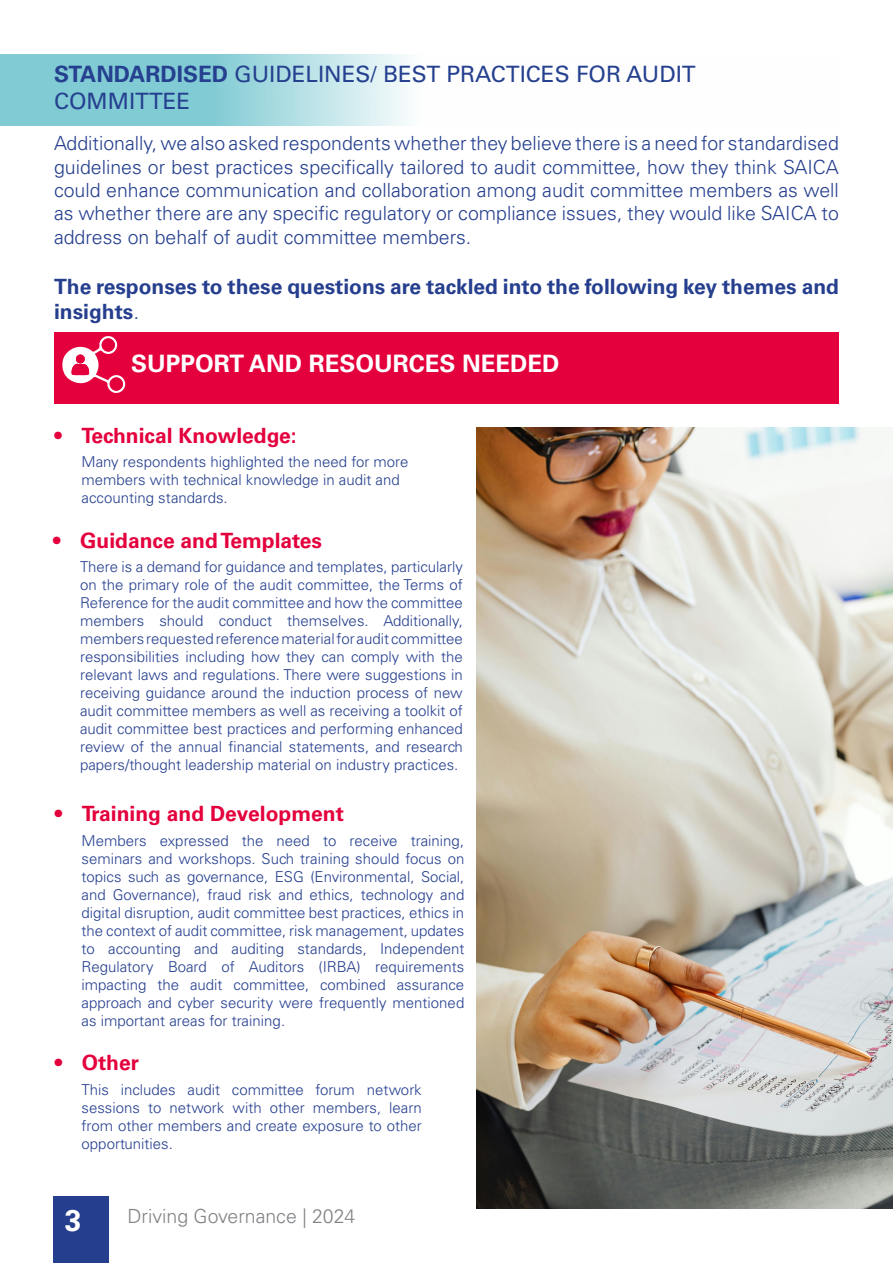
<style>
.page{position:relative;width:893px;height:1263px;background:#fff}
.page>*{position:absolute;margin:0;border:0;box-sizing:border-box;transform-origin:0 0}
.t1{font:700 30px "Univers LT Std";color:#fff}
.t2{font:700 24px "Univers LT Std";color:#fff}
.t3{font:22.5px "Univers LT Std";color:#25408f}
.t4{font:700 21px/25.2px "Univers LT Std";color:#253f8e}
.t5{font:700 21px "Univers LT Std";color:#e4003d}
.t6{font:300 19.5px/23.4px "Univers LT Std";color:#253f8e;text-align:justify}
.t7{font:300 19.5px "Univers LT Std";color:#808285}
.t8{font:300 15px/18px "Univers LT Std";color:#253f8e;text-align:justify}
.s1{font-weight:700}
.s2{font-weight:300}
</style>
<div class="page">
<div style="left:53px;top:1197px;width:55px;height:66px;background:#253f8e"></div>
<svg style="left:0;top:54px;width:407px;height:71px;fill:#81cbd4"></svg>
<div style="left:54px;top:333px;width:785px;height:71px;background:#e4003d"></div>
<svg style="left:62px;top:336px;width:64px;height:57px"></svg>
<div style="left:110px;top:377px;width:13px;height:14px;background:#e4003d;border-radius:50%"></div>
<div style="left:102px;top:338px;width:13px;height:14px;background:#e4003d;border-radius:50%"></div>
<div style="left:76px;top:354px;width:9px;height:9px;background:#e4003d;border-radius:50%"></div>
<img style="left:476px;top:428px;width:417px;height:781px">
<p class="t3" style="left:54px;top:61px;width:643px"><span class="s1">STANDARDISED</span> GUIDELINES/ BEST PRACTICES FOR AUDIT</p>
<p class="t3" style="left:54px;top:88px;width:138px">COMMITTEE</p>
<p class="t6" style="left:54px;top:132px;width:786px">Additionally, we also asked respondents whether they believe there is a need for standardised guidelines or best practices specifically tailored to audit committee, how they think SAICA could enhance communication and collaboration among audit committee members as well as whether there are any specific regulatory or compliance issues, they would like SAICA to address on behalf of audit committee members.</p>
<p class="t4" style="left:54px;top:274px;width:786px">The responses to these questions are tackled into the following key themes and insights<span class="s2">.</span></p>
<p class="t2" style="left:131px;top:350px;width:430px">SUPPORT AND RESOURCES NEEDED</p>
<p class="t5" style="left:55px;top:423px;width:243px">• Technical Knowledge:</p>
<p class="t8" style="left:82px;top:453px;width:329px;text-align:left">Many respondents highlighted the need for more members with technical knowledge in audit and accounting standards.</p>
<p class="t5" style="left:53px;top:528px;width:270px">• Guidance and Templates</p>
<p class="t8" style="left:80px;top:557px;width:384px">There is a demand for guidance and templates, particularly on the primary role of the audit committee, the Terms of Reference for the audit committee and how the committee members should conduct themselves. Additionally, members requested reference material for audit committee responsibilities including how they can comply with the relevant laws and regulations. There were suggestions in receiving guidance around the induction process of new audit committee members as well as receiving a toolkit of audit committee best practices and performing enhanced review of the annual financial statements, and research papers/thought leadership material on industry practices.</p>
<p class="t5" style="left:55px;top:802px;width:291px">• Training and Development</p>
<p class="t8" style="left:82px;top:831px;width:384px">Members expressed the need to receive training, seminars and workshops. Such training should focus on topics such as governance, ESG (Environmental, Social, and Governance), fraud risk and ethics, technology and digital disruption, audit committee best practices, ethics in the context of audit committee, risk management, updates to accounting and auditing standards, Independent Regulatory Board of Auditors (IRBA) requirements impacting the audit committee, combined assurance approach and cyber security were frequently mentioned as important areas for training.</p>
<p class="t5" style="left:55px;top:1050px;width:86px">• Other</p>
<p class="t8" style="left:82px;top:1080px;width:342px">This includes audit committee forum network sessions to network with other members, learn from other members and create exposure to other opportunities.</p>
<p class="t1" style="left:65px;top:1202px;width:18px">3</p>
<p class="t7" style="left:128px;top:1204px;width:229px">Driving Governance | 2024</p>
</div>
